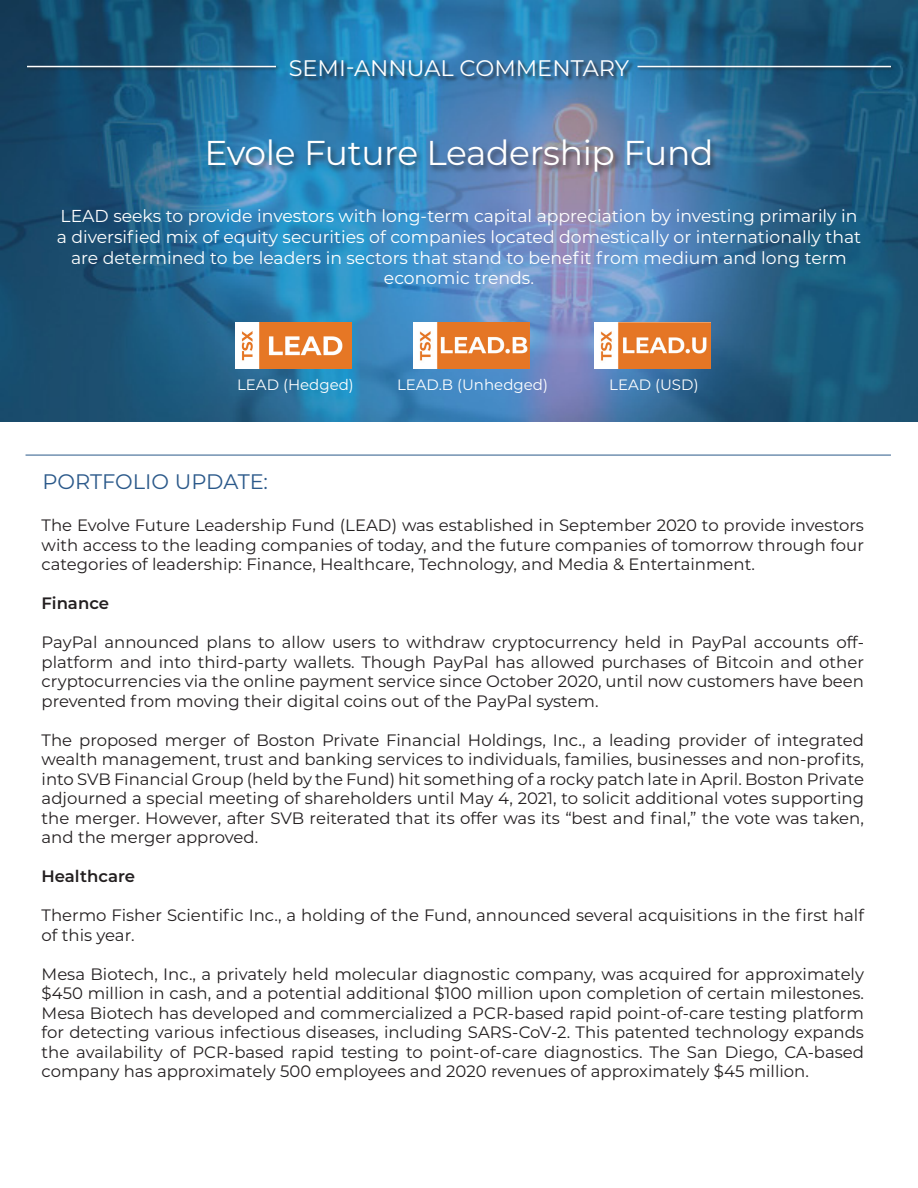
<style>
.page{position:relative;width:918px;height:1188px;background:#fff}
.page>*{position:absolute;margin:0;border:0;box-sizing:border-box;transform-origin:0 0}
.t1{font:34.5px "Montserrat";letter-spacing:-.01em;color:#fff}
.t2{font:22.5px "Montserrat";color:#fff}
.t3{font:21px "Montserrat";color:#2b598a}
.t4{font:17.25px/20.7px "Montserrat";color:#fff;text-align:center}
.t5{font:16.5px/19.5px "Montserrat";color:#231f20;text-align:justify}
.t6{font:600 16.5px "Montserrat";color:#231f20}
.t7{font:15px "Montserrat";color:#fff}
</style>
<div class="page">
<hr style="left:26px;top:455px;width:865px;height:1px;background:#2b598a">
<img style="left:0;top:0;width:918px;height:421px">
<div style="left:25px;top:64px;width:255px;height:8px;background:#231f20;opacity:.75"></div>
<hr style="left:27px;top:66px;width:249px;height:1px;background:#fff">
<div style="left:636px;top:64px;width:260px;height:8px;background:#231f20;opacity:.75"></div>
<hr style="left:638px;top:66px;width:253px;height:1px;background:#fff">
<div style="left:206px;top:138px;width:512px;height:42px;background:#231f20;opacity:.65"></div>
<div style="left:290px;top:60px;width:345px;height:22px;background:#231f20;opacity:.75"></div>
<img style="left:414px;top:322px;width:116px;height:47px">
<img style="left:236px;top:322px;width:116px;height:47px">
<img style="left:594px;top:322px;width:116px;height:47px">
<p class="t2" style="left:289px;top:52px;width:342px">SEMI-ANNUAL COMMENTARY</p>
<p class="t1" style="left:204px;top:129px;width:511px">Evole Future Leadership Fund</p>
<p class="t4" style="left:57px;top:205px;width:806px">LEAD seeks to provide investors with long-term capital appreciation by investing primarily in a diversified mix of equity securities of companies located domestically or internationally that are determined to be leaders in sectors that stand to benefit from medium and long term economic trends.</p>
<p class="t7" style="left:237px;top:374px;width:118px">LEAD (Hedged)</p>
<p class="t7" style="left:397px;top:374px;width:152px">LEAD.B (Unhedged)</p>
<p class="t7" style="left:609px;top:374px;width:91px">LEAD (USD)</p>
<p class="t3" style="left:42px;top:467px;width:227px">PORTFOLIO UPDATE:</p>
<p class="t5" style="left:42px;top:515px;width:824px">The Evolve Future Leadership Fund (LEAD) was established in September 2020 to provide investors with access to the leading companies of today, and the future companies of tomorrow through four categories of leadership: Finance, Healthcare, Technology, and Media &amp; Entertainment.</p>
<p class="t6" style="left:42px;top:592px;width:69px">Finance</p>
<p class="t5" style="left:42px;top:632px;width:824px">PayPal announced plans to allow users to withdraw cryptocurrency held in PayPal accounts off&shy;platform and into third-party wallets. Though PayPal has allowed purchases of Bitcoin and other cryptocurrencies via the online payment service since October 2020, until now customers have been prevented from moving their digital coins out of the PayPal system.</p>
<p class="t5" style="left:42px;top:730px;width:824px">The proposed merger of Boston Private Financial Holdings, Inc., a leading provider of integrated wealth management, trust and banking services to individuals, families, businesses and non-profits, into SVB Financial Group (held by the Fund) hit something of a rocky patch late in April. Boston Private adjourned a special meeting of shareholders until May 4, 2021, to solicit additional votes supporting the merger. However, after SVB reiterated that its offer was its “best and final,” the vote was taken, and the merger approved.</p>
<p class="t6" style="left:42px;top:865px;width:95px">Healthcare</p>
<p class="t5" style="left:42px;top:905px;width:824px">Thermo Fisher Scientific Inc., a holding of the Fund, announced several acquisitions in the first half of this year.</p>
<p class="t5" style="left:42px;top:964px;width:824px">Mesa Biotech, Inc., a privately held molecular diagnostic company, was acquired for approximately $450 million in cash, and a potential additional $100 million upon completion of certain milestones.<br>Mesa Biotech has developed and commercialized a PCR-based rapid point-of-care testing platform for detecting various infectious diseases, including SARS-CoV-2. This patented technology expands the availability of PCR-based rapid testing to point-of-care diagnostics. The San Diego, CA-based company has approximately 500 employees and 2020 revenues of approximately $45 million.</p>
</div>
